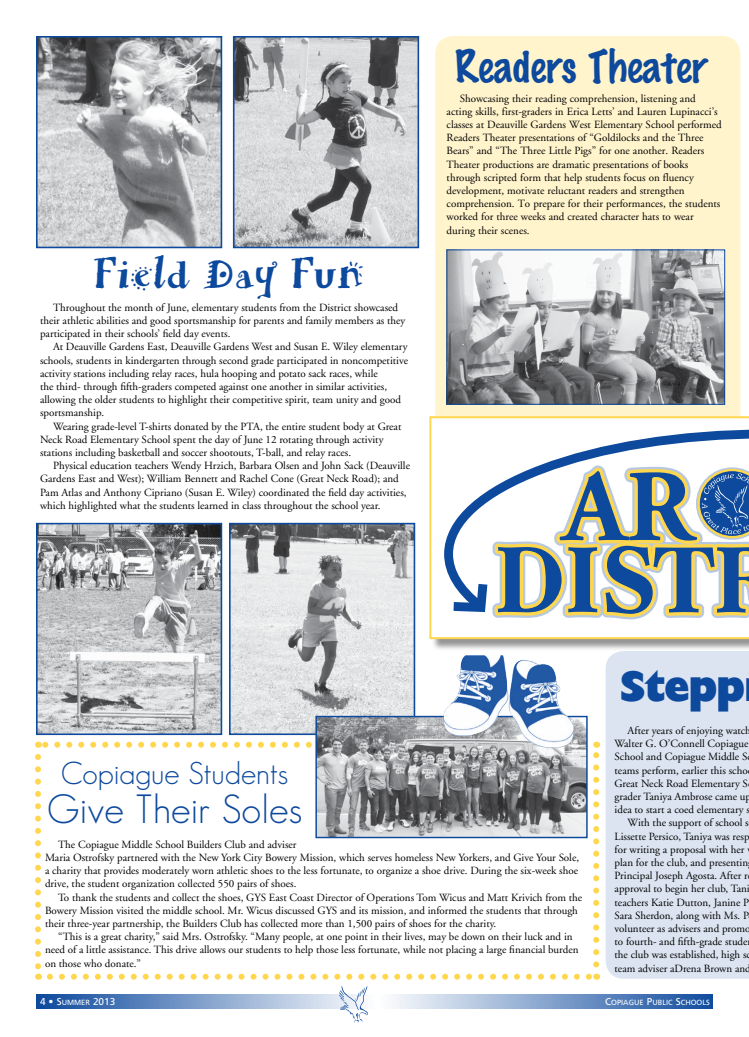
<style>
.page{position:relative;width:749px;height:1037px;background:#fff}
.page>*{position:absolute;margin:0;border:0;box-sizing:border-box;transform-origin:0 0}
.t1{font:45px "Remedy Double";color:#0d499c}
.t2{font:42.1px "Gallant";color:#0d499c}
.t3{font:100 41px "Marker Felt";color:#0d499c}
.t4{font:300 40px "Geosans";color:#0d499c}
.t5{font:300 31px "Geosans";color:#0d499c}
.t6{font:11px/13.2px "Adobe Garamond";color:#000}
.t7{font:10px "Frutiger";color:#fff}
.t8{font:7.5px "Frutiger";color:#fff}
.s1{font-size:7.5px}
.s2{font-size:10px}
</style>
<div class="page">
<svg style="left:35px;top:757px;width:6px;height:223px"></svg>
<svg style="left:593px;top:742px;width:6px;height:222px"></svg>
<svg style="left:38px;top:742px;width:274px;height:6px"></svg>
<div style="left:435px;top:36px;width:305px;height:433px;background:#fff4cc;border-radius:18px"></div>
<div style="left:605px;top:651px;width:144px;height:328px;background:#dbe4f0"></div>
<svg style="left:36px;top:995px;width:677px;height:13px;background:#3768ad"></svg>
<svg style="left:50px;top:974px;width:540px;height:49px"></svg>
<div style="left:431px;top:418px;width:318px;height:233px;background:#000;opacity:.42"></div>
<svg style="left:429px;top:416px;width:320px;height:223px"></svg>
<img style="left:448px;top:251px;width:275px;height:152px">
<div style="left:446px;top:249px;width:279px;height:156px;border:1px solid #0d499c"></div>
<img style="left:39px;top:39px;width:180px;height:206px">
<div style="left:36px;top:36px;width:186px;height:212px;border:2px solid #0d499c"></div>
<img style="left:232px;top:526px;width:180px;height:206px">
<div style="left:229px;top:523px;width:186px;height:212px;border:2px solid #0d499c"></div>
<img style="left:236px;top:39px;width:180px;height:206px">
<div style="left:233px;top:36px;width:186px;height:212px;border:2px solid #0d499c"></div>
<img style="left:39px;top:526px;width:180px;height:206px">
<div style="left:36px;top:523px;width:186px;height:212px;border:2px solid #0d499c"></div>
<img style="left:317px;top:718px;width:269px;height:118px">
<div style="left:315px;top:716px;width:273px;height:122px;border:1px solid #0d499c"></div>
<img style="left:444px;top:655px;width:129px;height:92px">
<h3 class="t3" style="left:455px;top:46px;width:254px">Readers Theater</h3>
<h1 class="t1" style="left:93px;top:245px;width:273px">Field Day Fun</h1>
<p class="t6" style="left:40px;top:301px;width:367px;text-indent:13px">Throughout the month of June, elementary students from the District showcased their athletic abilities and good sportsmanship for parents and family members as they participated in their schools’ field day events.</p>
<p class="t6" style="left:40px;top:341px;width:370px;text-indent:13px">At Deauville Gardens East, Deauville Gardens West and Susan E. Wiley elementary schools, students in kindergarten through second grade participated in noncompetitive activity stations including relay races, hula hooping and potato sack races, while<br>the third- through fifth-graders competed against one another in similar activities, allowing the older students to highlight their competitive spirit, team unity and good sportsmanship.</p>
<p class="t6" style="left:40px;top:420px;width:363px;text-indent:13px">Wearing grade-level T-shirts donated by the PTA, the entire student body at Great<br>Neck Road Elementary School spent the day of June 12 rotating through activity stations including basketball and soccer shootouts, T-ball, and relay races.</p>
<p class="t6" style="left:40px;top:459px;width:371px;text-indent:13px">Physical education teachers Wendy Hrzich, Barbara Olsen and John Sack (Deauville Gardens East and West); William Bennett and Rachel Cone (Great Neck Road); and Pam Atlas and Anthony Cipriano (Susan E. Wiley) coordinated the field day activities, which highlighted what the students learned in class throughout the school year.</p>
<p class="t6" style="left:447px;top:92px;width:277px;text-indent:13px">Showcasing their reading comprehension, listening and acting skills, first-graders in Erica Letts’ and Lauren Lupinacci’s classes at Deauville Gardens West Elementary School performed Readers Theater presentations of “Goldilocks and the Three Bears” and “The Three Little Pigs” for one another. Readers Theater productions are dramatic presentations of books through scripted form that help students focus on fluency development, motivate reluctant readers and strengthen comprehension. To prepare for their performances, the students worked for three weeks and created character hats to wear during their scenes.</p>
<h2 class="t2" style="left:620px;top:658px;width:126px">Stepp</h2>
<h3 class="t5" style="left:61px;top:756px;width:229px">Copiague Students</h3>
<h3 class="t4" style="left:47px;top:787px;width:257px">Give Their Soles</h3>
<p class="t6" style="left:45px;top:838px;width:536px;text-indent:13px">The Copiague Middle School Builders Club and adviser<br>Maria Ostrofsky partnered with the New York City Bowery Mission, which serves homeless New Yorkers, and Give Your Sole, a charity that provides moderately worn athletic shoes to the less fortunate, to organize a shoe drive. During the six-week shoe drive, the student organization collected 550 pairs of shoes.</p>
<p class="t6" style="left:45px;top:891px;width:539px;text-indent:13px">To thank the students and collect the shoes, GYS East Coast Director of Operations Tom Wicus and Matt Krivich from the<br>Bowery Mission visited the middle school. Mr. Wicus discussed GYS and its mission, and informed the students that through their three-year partnership, the Builders Club has collected more than 1,500 pairs of shoes for the charity.</p>
<p class="t6" style="left:45px;top:930px;width:535px;text-indent:13px">“This is a great charity,” said Mrs. Ostrofsky. “Many people, at one point in their lives, may be down on their luck and in need of a little assistance. This drive allows our students to help those less fortunate, while not placing a large financial burden on those who donate.”</p>
<p class="t6" style="left:627px;top:724px;width:125px">After years of enjoying watch</p>
<p class="t6" style="left:614px;top:737px;width:135px">Walter G. O’Connell Copiague</p>
<p class="t6" style="left:614px;top:750px;width:134px">School and Copiague Middle S</p>
<p class="t6" style="left:614px;top:764px;width:135px">teams perform, earlier this scho</p>
<p class="t6" style="left:614px;top:777px;width:135px">Great Neck Road Elementary S</p>
<p class="t6" style="left:614px;top:790px;width:138px">grader Taniya Ambrose came up</p>
<p class="t6" style="left:614px;top:803px;width:137px">idea to start a coed elementary s</p>
<p class="t6" style="left:627px;top:816px;width:122px">With the support of school s</p>
<p class="t6" style="left:614px;top:830px;width:136px">Lissette Persico, Taniya was resp</p>
<p class="t6" style="left:614px;top:843px;width:131px">for writing a proposal with her</p>
<p class="t6" style="left:614px;top:856px;width:135px">plan for the club, and presentin</p>
<p class="t6" style="left:614px;top:869px;width:135px">Principal Joseph Agosta. After r</p>
<p class="t6" style="left:614px;top:882px;width:137px">approval to begin her club, Tani</p>
<p class="t6" style="left:614px;top:896px;width:136px">teachers Katie Dutton, Janine P</p>
<p class="t6" style="left:614px;top:909px;width:136px">Sara Sherdon, along with Ms. P</p>
<p class="t6" style="left:614px;top:922px;width:137px">volunteer as advisers and promo</p>
<p class="t6" style="left:614px;top:935px;width:134px">to fourth- and fifth-grade stude</p>
<p class="t6" style="left:614px;top:948px;width:138px">the club was established, high sc</p>
<p class="t6" style="left:614px;top:962px;width:138px">team adviser aDrena Brown and</p>
<p class="t7" style="left:40px;top:995px;width:77px">4 • S<span class="s1">UMMER</span> 2013</p>
<p class="t8" style="left:605px;top:998px;width:106px"><span class="s2">C</span>OPIAGUE <span class="s2">P</span>UBLIC <span class="s2">S</span>CHOOLS</p>
</div>
